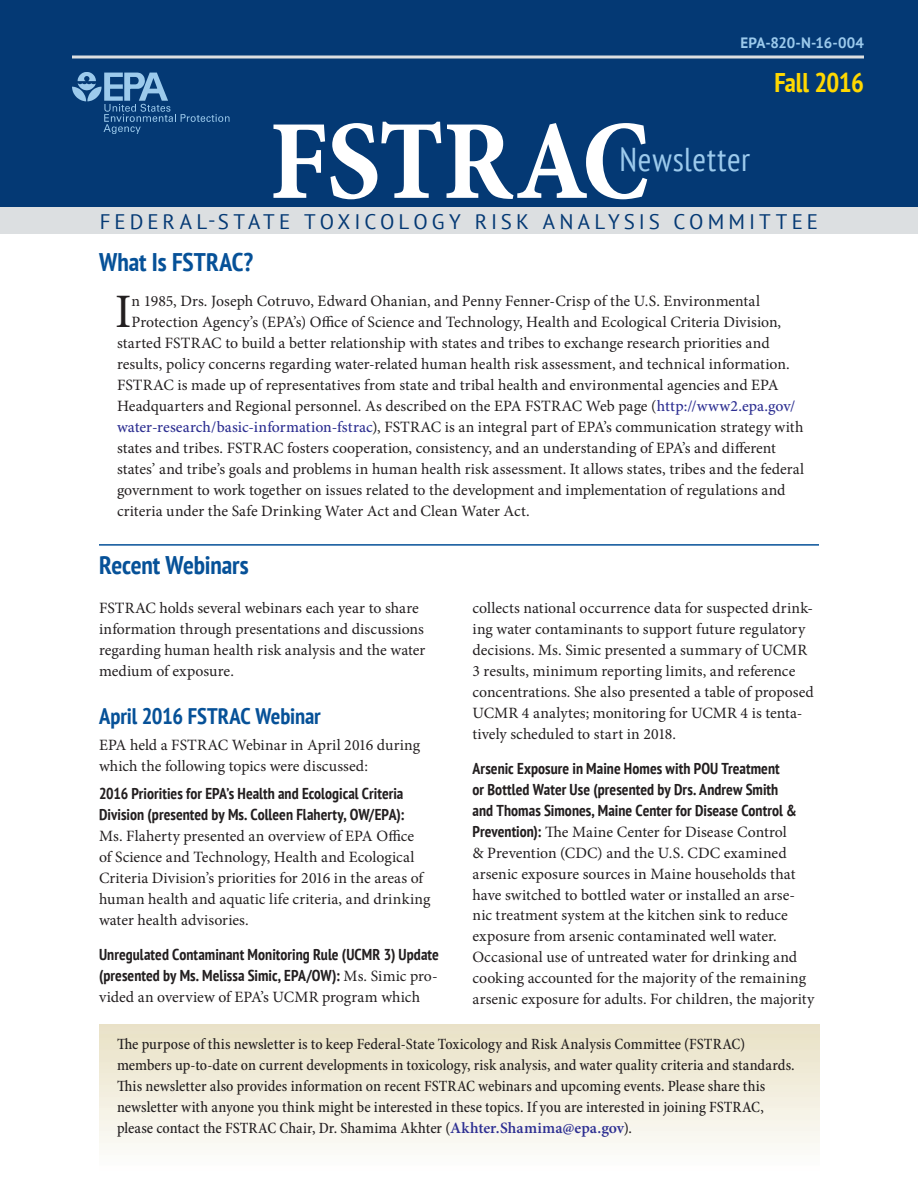
<style>
.page{position:relative;width:918px;height:1188px;background:#fff}
.page>*{position:absolute;margin:0;border:0;box-sizing:border-box;transform-origin:0 0}
.Newsletter_title{font:114px "Minion Pro Bold Cn Capt";letter-spacing:-.02em;color:#fff}
.introduction_text{font:48px "Minion Pro";color:#231f20}
.Newsletter_title_2{font:condensed 33px "PT Sans";letter-spacing:.02em;color:#9ccaec}
.issue_date{font:700 condensed 27px "PT Sans";letter-spacing:-.025em;color:#ffd801}
.Heading_1{font:700 condensed 25.5px "PT Sans";letter-spacing:-.005em;color:#065198}
.Heading_1-intro{font:700 condensed 25.5px "PT Sans";color:#065198}
.Heading_2{font:700 condensed 22.5px "PT Sans";letter-spacing:-.005em;color:#065198}
.t1{font:21px "PT Sans";letter-spacing:.19em;color:#043974}
.body_text_with_bold{font:15.75px/21px "Minion Pro";letter-spacing:.005em;color:#231f20}
.introduction_text-2{font:15.75px "Minion Pro";color:#231f20}
.box_text{font:500 condensed 15.75px/21px "Minion Pro";color:#231f20}
.body_text{font:15.75px/21px "Minion Pro";letter-spacing:.005em;color:#231f20}
.body_text_with_bold-2{font:700 condensed 15.75px/21px "PT Sans";color:#231f20;text-align:justify}
.body_text_less_space{font:15.75px/21px "Minion Pro";color:#231f20}
.pub_no{font:700 15px "PT Sans";letter-spacing:-.02em;color:#9ccaec}
.s1{font-weight:500;color:#2e3092}
.s2{font-family:"PT Sans";font-weight:700;font-stretch:condensed}
.s3{font-family:"Minion Pro";font-weight:400;font-stretch:normal}
.s4{font-weight:600;font-stretch:normal;color:#2e3092}
</style>
<div class="page">
<div style="left:0;top:0;width:918px;height:207px;background:#043974"></div>
<div style="left:0;top:207px;width:918px;height:27px;background:#dcdfe1"></div>
<svg style="left:72px;top:72px;width:157px;height:62px"></svg>
<hr style="left:99px;top:544px;width:720px;height:2px;background:#065198">
<div style="left:99px;top:1024px;width:720px;height:164px;background:linear-gradient(to bottom,#e9e1c5,#fff)"></div>
<hr style="left:72px;top:56px;width:792px;height:2px;background:#dcdfe1">
<p class="pub_no" style="left:740px;top:33px;width:125px">EPA-820-N-16-004</p>
<p class="issue_date" style="left:774px;top:65px;width:91px">Fall 2016</p>
<h1 class="Newsletter_title" style="left:269px;top:93px;width:381px">FSTRAC</h1>
<h1 class="Newsletter_title_2" style="left:620px;top:138px;width:132px">Newsletter</h1>
<h2 class="t1" style="left:100px;top:208px;width:720px">FEDERAL-STATE TOXICOLOGY RISK ANALYSIS COMMITTEE</h2>
<h1 class="Heading_1-intro" style="left:99px;top:245px;width:156px">What Is FSTRAC?</h1>
<p class="introduction_text" style="left:115px;top:279px;width:18px">I</p>
<p class="introduction_text-2" style="left:132px;top:290px;width:630px">n 1985, Drs. Joseph Cotruvo, Edward Ohanian, and Penny Fenner-Crisp of the U.S. Environmental</p>
<p class="introduction_text-2" style="left:132px;top:311px;width:651px">Protection Agency’s (EPA’s) Office of Science and Technology, Health and Ecological Criteria Division,</p>
<p class="introduction_text-2" style="left:117px;top:332px;width:654px">started FSTRAC to build a better relationship with states and tribes to exchange research priorities and</p>
<p class="introduction_text-2" style="left:117px;top:353px;width:674px">results, policy concerns regarding water-related human health risk assessment, and technical information.</p>
<p class="introduction_text-2" style="left:117px;top:374px;width:663px">FSTRAC is made up of representatives from state and tribal health and environmental agencies and EPA</p>
<p class="introduction_text-2" style="left:117px;top:395px;width:680px">Headquarters and Regional personnel. As described on the EPA FSTRAC Web page (<span class="s1">http://www2.epa.gov/</span></p>
<p class="introduction_text-2" style="left:117px;top:416px;width:688px"><span class="s1">water-research/basic-information-fstrac</span>), FSTRAC is an integral part of EPA’s communication strategy with</p>
<p class="introduction_text-2" style="left:117px;top:437px;width:661px">states and tribes. FSTRAC fosters cooperation, consistency, and an understanding of EPA’s and different</p>
<p class="introduction_text-2" style="left:117px;top:458px;width:689px">states’ and tribe’s goals and problems in human health risk assessment. It allows states, tribes and the federal</p>
<p class="introduction_text-2" style="left:117px;top:479px;width:670px">government to work together on issues related to the development and implementation of regulations and</p>
<p class="introduction_text-2" style="left:117px;top:500px;width:414px">criteria under the Safe Drinking Water Act and Clean Water Act.</p>
<h1 class="Heading_1" style="left:99px;top:548px;width:151px">Recent Webinars</h1>
<p class="body_text" style="left:99px;top:598px;width:328px">FSTRAC holds several webinars each year to share information through presentations and discussions regarding human health risk analysis and the water medium of exposure.</p>
<h2 class="Heading_2" style="left:99px;top:701px;width:223px">April 2016 FSTRAC Webinar</h2>
<p class="body_text_less_space" style="left:99px;top:734px;width:323px">EPA held a FSTRAC Webinar in April 2016 during which the following topics were discussed:</p>
<p class="body_text_with_bold" style="left:99px;top:784px;width:333px"><span class="s2">2016 Priorities for EPA’s Health and Ecological Criteria Division (presented by Ms. Colleen Flaherty, OW/EPA):<br></span>Ms. Flaherty presented an overview of EPA Office of Science and Technology, Health and Ecological Criteria Division’s priorities for 2016 in the areas of human health and aquatic life criteria, and drinking water health advisories.</p>
<p class="body_text_with_bold-2" style="left:99px;top:943px;width:341px">Unregulated Contaminant Monitoring Rule (UCMR 3) Update (presented by Ms. Melissa Simic, EPA/OW): <span class="s3">Ms. Simic pro&shy;vided an overview of EPA’s UCMR program which</span></p>
<p class="body_text_with_bold" style="left:472px;top:598px;width:343px">collects national occurrence data for suspected drink&shy;ing water contaminants to support future regulatory decisions. Ms. Simic presented a summary of UCMR 3 results, minimum reporting limits, and reference concentrations. She also presented a table of proposed UCMR 4 analytes; monitoring for UCMR 4 is tenta&shy;tively scheduled to start in 2018.</p>
<p class="body_text_with_bold" style="left:472px;top:758px;width:343px"><span class="s2">Arsenic Exposure in Maine Homes with POU Treatment<br>or Bottled Water Use (presented by Drs. Andrew Smith<br>and Thomas Simones, Maine Center for Disease Control &amp; Prevention):</span> The Maine Center for Disease Control<br>&amp; Prevention (CDC) and the U.S. CDC examined arsenic exposure sources in Maine households that have switched to bottled water or installed an arse&shy;nic treatment system at the kitchen sink to reduce exposure from arsenic contaminated well water.<br>Occasional use of untreated water for drinking and cooking accounted for the majority of the remaining arsenic exposure for adults. For children, the majority</p>
<p class="box_text" style="left:117px;top:1035px;width:679px">The purpose of this newsletter is to keep Federal-State Toxicology and Risk Analysis Committee (FSTRAC) members up-to-date on current developments in toxicology, risk analysis, and water quality criteria and standards.<br>This newsletter also provides information on recent FSTRAC webinars and upcoming events. Please share this newsletter with anyone you think might be interested in these topics. If you are interested in joining FSTRAC, please contact the FSTRAC Chair, Dr. Shamima Akhter (<span class="s4">Akhter.Shamima@epa.gov</span>).</p>
</div>
